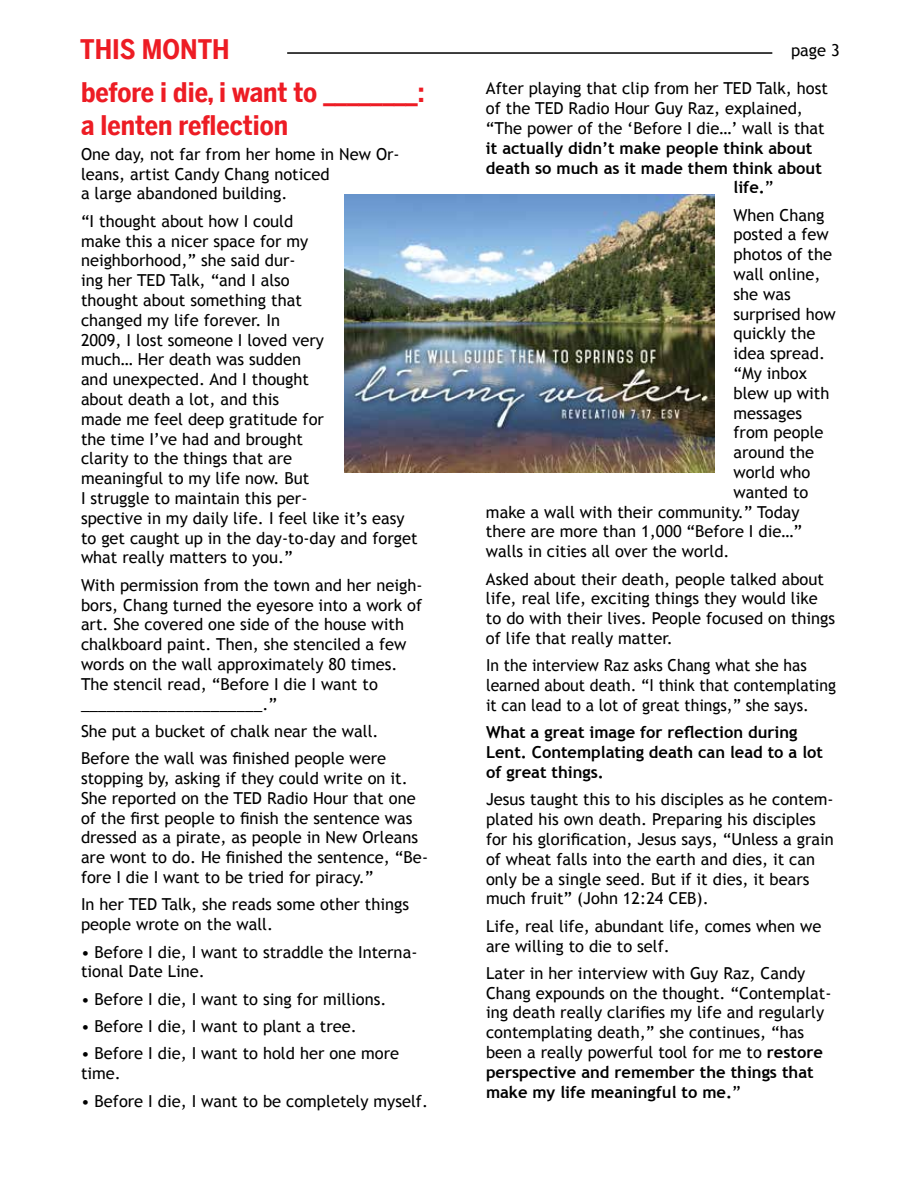
<style>
.page{position:relative;width:918px;height:1188px;background:#fff}
.page>*{position:absolute;margin:0;border:0;box-sizing:border-box;transform-origin:0 0}
.t1{font:700 27px/32.4px "Benton Sans Cond";color:#ed1c24}
.t2{font:16.5px/19.8px "Trebuchet MS";color:#000}
.t3{font:700 16.5px/19.8px "Trebuchet MS";color:#000}
.t4{font:16.5px/19.8px "Trebuchet MS";color:#000;scale:.96 1}
.s1{font-weight:400}
.s2{font-weight:700}
</style>
<div class="page">
<hr style="left:287px;top:52px;width:485px;height:2px;background:#000">
<img style="left:345px;top:195px;width:370px;height:277px">
<h1 class="t1" style="left:80px;top:33px;width:151px">THIS MONTH</h1>
<p class="t2" style="left:791px;top:40px;width:50px">page 3</p>
<h1 class="t1" style="left:81px;top:76px;width:345px">before i die, i want to ________: a lenten reflection</h1>
<p class="t2" style="left:81px;top:144px;width:320px">One day, not far from her home in New Or&shy;leans, artist Candy Chang noticed<br>a large abandoned building.</p>
<p class="t2" style="left:81px;top:211px;width:338px">“I thought about how I could<br>make this a nicer space for my neighborhood,” she said dur-<br>ing her TED Talk, “and I also<br>thought about something that<br>changed my life forever. In<br>2009, I lost someone I loved very<br>much… Her death was sudden<br>and unexpected. And I thought<br>about death a lot, and this<br>made me feel deep gratitude for<br>the time I’ve had and brought<br>clarity to the things that are<br>meaningful to my life now. But<br>I struggle to maintain this per-<br>spective in my daily life. I feel like it’s easy to get caught up in the day-to-day and forget what really matters to you.”</p>
<p class="t2" style="left:81px;top:575px;width:343px">With permission from the town and her neigh&shy;bors, Chang turned the eyesore into a work of art. She covered one side of the house with chalkboard paint. Then, she stenciled a few words on the wall approximately 80 times.<br>The stencil read, “Before I die I want to _____________________.”</p>
<p class="t2" style="left:81px;top:718px;width:307px;line-height:27.3px">She put a bucket of chalk near the wall.<br>Before the wall was finished people were</p>
<p class="t2" style="left:81px;top:769px;width:349px">stopping by, asking if they could write on it.<br>She reported on the TED Radio Hour that one of the first people to finish the sentence was dressed as a pirate, as people in New Orleans are wont to do. He finished the sentence, “Be&shy;fore I die I want to be tried for piracy.”</p>
<p class="t2" style="left:81px;top:895px;width:330px">In her TED Talk, she reads some other things people wrote on the wall.</p>
<p class="t2" style="left:81px;top:942px;width:338px">• Before I die, I want to straddle the Interna&shy;tional Date Line.</p>
<p class="t2" style="left:81px;top:989px;width:307px">• Before I die, I want to sing for millions.</p>
<p class="t2" style="left:81px;top:1017px;width:277px">• Before I die, I want to plant a tree.</p>
<p class="t2" style="left:81px;top:1044px;width:320px">• Before I die, I want to hold her one more time.</p>
<p class="t2" style="left:81px;top:1091px;width:349px">• Before I die, I want to be completely myself.</p>
<p class="t2" style="left:486px;top:79px;width:344px">After playing that clip from her TED Talk, host of the TED Radio Hour Guy Raz, explained, “The power of the ‘Before I die…’ wall is that</p>
<p class="t3" style="left:486px;top:138px;width:328px">it actually didn’t make people think about</p>
<p class="t3" style="left:486px;top:158px;width:337px">death so much as it made them think about</p>
<p class="t3" style="left:733px;top:178px;width:42px">life.<span class="s1">”</span></p>
<p class="t2" style="left:733px;top:205px;width:92px">When Chang</p>
<p class="t2" style="left:733px;top:225px;width:97px">posted a few</p>
<p class="t2" style="left:733px;top:245px;width:100px">photos of the</p>
<p class="t2" style="left:733px;top:265px;width:89px">wall online,</p>
<p class="t2" style="left:733px;top:284px;width:59px">she was</p>
<p class="t2" style="left:733px;top:304px;width:104px">surprised how</p>
<p class="t2" style="left:733px;top:324px;width:83px">quickly the</p>
<p class="t2" style="left:733px;top:344px;width:93px">idea spread.</p>
<p class="t2" style="left:733px;top:364px;width:75px">“My inbox</p>
<p class="t2" style="left:733px;top:383px;width:97px">blew up with</p>
<p class="t2" style="left:733px;top:403px;width:70px">messages</p>
<p class="t2" style="left:733px;top:423px;width:92px">from people</p>
<p class="t2" style="left:733px;top:443px;width:82px">around the</p>
<p class="t2" style="left:733px;top:463px;width:78px">world who</p>
<p class="t2" style="left:733px;top:482px;width:77px">wanted to</p>
<p class="t2" style="left:486px;top:502px;width:315px">make a wall with their community.” Today</p>
<p class="t2" style="left:486px;top:522px;width:318px">there are more than 1,000 “Before I die…”</p>
<p class="t2" style="left:486px;top:542px;width:245px">walls in cities all over the world.</p>
<p class="t2" style="left:486px;top:569px;width:351px">Asked about their death, people talked about life, real life, exciting things they would like to do with their lives. People focused on things of life that really matter.</p>
<p class="t4" style="left:486px;top:656px;width:366px">In the interview Raz asks Chang what she has learned about death. “I think that contemplating it can lead to a lot of great things,” she says.</p>
<p class="t3" style="left:486px;top:723px;width:339px">What a great image for reflection during<br>Lent. Contemplating death can lead to a lot of great things.</p>
<p class="t2" style="left:486px;top:790px;width:350px">Jesus taught this to his disciples as he contem&shy;plated his own death. Preparing his disciples for his glorification, Jesus says, “Unless a grain of wheat falls into the earth and dies, it can only be a single seed. But if it dies, it bears much fruit” (John 12:24 CEB).</p>
<p class="t2" style="left:486px;top:916px;width:337px">Life, real life, abundant life, comes when we are willing to die to self.</p>
<p class="t2" style="left:486px;top:963px;width:347px">Later in her interview with Guy Raz, Candy Chang expounds on the thought. “Contemplat&shy;ing death really clarifies my life and regularly contemplating death,” she continues, “has been a really powerful tool for me to <span class="s2">restore perspective and remember the things that make my life meaningful to me.</span>”</p>
</div>
